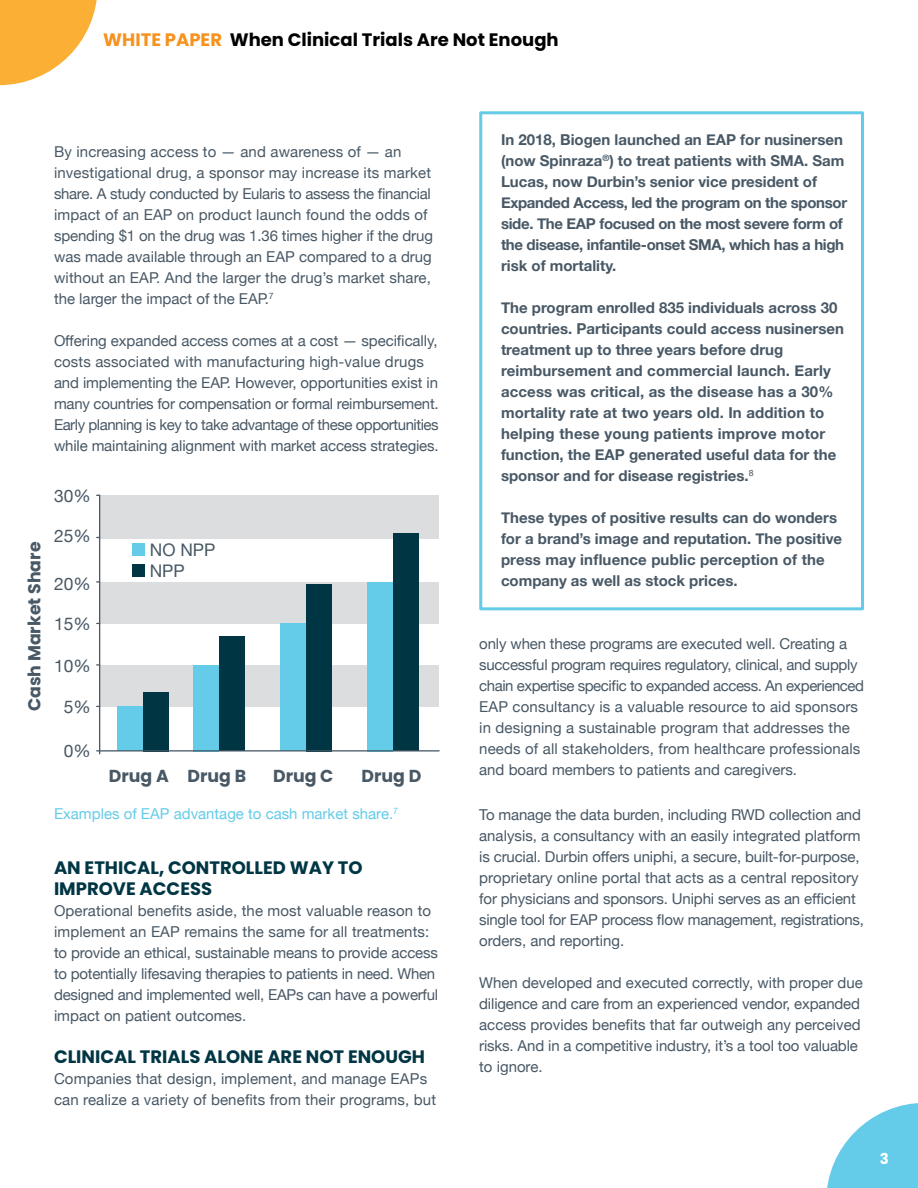
<style>
.page{position:relative;width:918px;height:1188px;background:#fff}
.page>*{position:absolute;margin:0;border:0;box-sizing:border-box;transform-origin:0 0}
.t1{font:700 18px/21px "Poppins";color:#003644}
.t2{font:700 18px "Poppins";color:#000}
.t3{font:700 17.4px "Poppins";color:#485865}
.t4{font:17.4px "Helvetica Neue";color:#485865}
.t5{font:15px/21px "Helvetica Neue";letter-spacing:-.005em;color:#485865}
.t6{font:700 15px/21px "Helvetica Neue";color:#485865}
.t7{font:15px "Helvetica Neue";color:#64cbe8}
.t8{font:700 15px "Poppins";color:#fff}
.s1{color:#f7921e}
</style>
<div class="page">
<svg style="left:827px;top:1103px;width:91px;height:85px"></svg>
<svg style="left:0;top:0;width:97px;height:85px"></svg>
<div style="left:100px;top:665px;width:339px;height:41px;background:#dcddde"></div>
<div style="left:100px;top:582px;width:339px;height:41px;background:#dcddde"></div>
<div style="left:100px;top:495px;width:339px;height:43px;background:#dcddde"></div>
<hr style="left:99px;top:495px;width:1px;height:259px;background:#485865">
<div style="left:117px;top:706px;width:26px;height:45px;background:#64cbe8"></div>
<div style="left:143px;top:692px;width:26px;height:59px;background:#003644"></div>
<div style="left:193px;top:665px;width:26px;height:86px;background:#64cbe8"></div>
<div style="left:219px;top:636px;width:26px;height:115px;background:#003644"></div>
<div style="left:280px;top:623px;width:26px;height:128px;background:#64cbe8"></div>
<div style="left:306px;top:584px;width:26px;height:167px;background:#003644"></div>
<div style="left:367px;top:582px;width:26px;height:169px;background:#64cbe8"></div>
<div style="left:393px;top:534px;width:26px;height:217px;background:#003644"></div>
<hr style="left:97px;top:750px;width:342px;height:2px;background:#485865">
<div style="left:132px;top:544px;width:13px;height:12px;background:#64cbe8"></div>
<div style="left:132px;top:564px;width:13px;height:13px;background:#003644"></div>
<div style="left:479px;top:111px;width:385px;height:499px;background:#fff;border:3px solid #64cbe8"></div>
<p class="t2" style="left:103px;top:29px;width:457px"><span class="s1">WHITE PAPER</span> When Clinical Trials Are Not Enough</p>
<p class="t5" style="left:54px;top:142px;width:380px">By increasing access to — and awareness of — an investigational drug, a sponsor may increase its market share. A study conducted by Eularis to assess the financial impact of an EAP on product launch found the odds of spending $1 on the drug was 1.36 times higher if the drug was made available through an EAP compared to a drug without an EAP. And the larger the drug’s market share, the larger the impact of the EAP.<sup>7</sup></p>
<p class="t5" style="left:54px;top:331px;width:386px">Offering expanded access comes at a cost — specifically, costs associated with manufacturing high-value drugs and implementing the EAP. However, opportunities exist in many countries for compensation or formal reimbursement.<br>Early planning is key to take advantage of these opportunities while maintaining alignment with market access strategies.</p>
<p class="t3" style="left:24px;top:711px;width:171px;rotate:-90deg">Cash Market Share</p>
<p class="t4" style="left:54px;top:484px;width:38px">30%</p>
<p class="t4" style="left:54px;top:523px;width:38px">25%</p>
<p class="t4" style="left:54px;top:571px;width:38px">20%</p>
<p class="t4" style="left:54px;top:611px;width:38px">15%</p>
<p class="t4" style="left:54px;top:653px;width:38px">10%</p>
<p class="t4" style="left:64px;top:694px;width:28px">5%</p>
<p class="t4" style="left:64px;top:739px;width:28px">0%</p>
<p class="t4" style="left:150px;top:537px;width:67px">NO NPP</p>
<p class="t4" style="left:150px;top:558px;width:37px">NPP</p>
<p class="t3" style="left:109px;top:766px;width:139px">Drug A Drug B</p>
<p class="t3" style="left:273px;top:766px;width:62px">Drug C</p>
<p class="t3" style="left:361px;top:766px;width:61px">Drug D</p>
<p class="t7" style="left:54px;top:803px;width:346px">Examples of EAP advantage to cash market share.<sup>7</sup></p>
<p class="t1" style="left:54px;top:857px;width:310px">AN ETHICAL, CONTROLLED WAY TO<br>IMPROVE ACCESS</p>
<p class="t5" style="left:54px;top:901px;width:386px">Operational benefits aside, the most valuable reason to implement an EAP remains the same for all treatments: to provide an ethical, sustainable means to provide access to potentially lifesaving therapies to patients in need. When designed and implemented well, EAPs can have a powerful impact on patient outcomes.</p>
<p class="t1" style="left:54px;top:1046px;width:373px">CLINICAL TRIALS ALONE ARE NOT ENOUGH</p>
<p class="t5" style="left:54px;top:1069px;width:384px">Companies that design, implement, and manage EAPs can realize a variety of benefits from their programs, but</p>
<p class="t6" style="left:501px;top:130px;width:348px">In 2018, Biogen launched an EAP for nusinersen (now Spinraza<sup>®</sup>) to treat patients with SMA. Sam Lucas, now Durbin’s senior vice president of Expanded Access, led the program on the sponsor side. The EAP focused on the most severe form of the disease, infantile-onset SMA, which has a high risk of mortality.</p>
<p class="t6" style="left:501px;top:298px;width:345px">The program enrolled 835 individuals across 30 countries. Participants could access nusinersen treatment up to three years before drug reimbursement and commercial launch. Early access was critical, as the disease has a 30% mortality rate at two years old. In addition to helping these young patients improve motor function, the EAP generated useful data for the sponsor and for disease registries.<sup>8</sup></p>
<p class="t6" style="left:501px;top:508px;width:343px">These types of positive results can do wonders for a brand’s image and reputation. The positive press may influence public perception of the company as well as stock prices.</p>
<p class="t5" style="left:479px;top:634px;width:386px">only when these programs are executed well. Creating a successful program requires regulatory, clinical, and supply chain expertise specific to expanded access. An experienced EAP consultancy is a valuable resource to aid sponsors in designing a sustainable program that addresses the needs of all stakeholders, from healthcare professionals and board members to patients and caregivers.</p>
<p class="t5" style="left:479px;top:805px;width:386px">To manage the data burden, including RWD collection and analysis, a consultancy with an easily integrated platform is crucial. Durbin offers uniphi, a secure, built-for-purpose, proprietary online portal that acts as a central repository for physicians and sponsors. Uniphi serves as an efficient single tool for EAP process flow management, registrations, orders, and reporting.</p>
<p class="t5" style="left:479px;top:973px;width:385px">When developed and executed correctly, with proper due diligence and care from an experienced vendor, expanded access provides benefits that far outweigh any perceived risks. And in a competitive industry, it’s a tool too valuable to ignore.</p>
<p class="t8" style="left:880px;top:1150px;width:11px">3</p>
</div>
